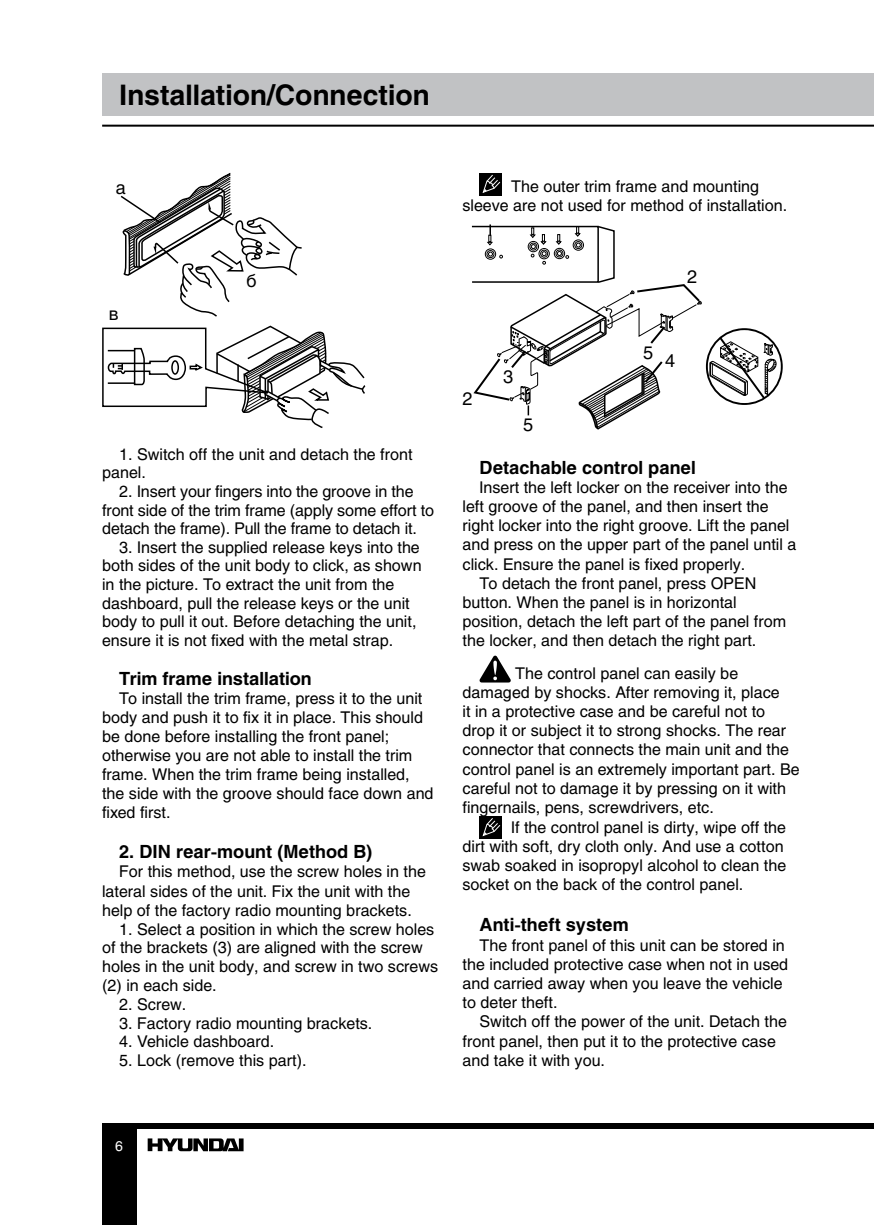
<style>
.page{position:relative;width:874px;height:1225px;background:#fff}
.page>*{position:absolute;margin:0;border:0;box-sizing:border-box;transform-origin:0 0}
.t1{font:700 28px "Helios";color:#000}
.t2{font:700 18px "Helios";color:#000}
.t3{font:18px "Helios";color:#000}
.t4{font:16px/19.2px "Helios";color:#000}
.t5{font:14px "Helios";color:#fff}
</style>
<div class="page">
<hr style="left:102px;top:125px;width:771px;height:2px;background:#000">
<div style="left:102px;top:1122px;width:771px;height:6px;background:#000"></div>
<div style="left:102px;top:1123px;width:34px;height:102px;background:#000"></div>
<div style="left:102px;top:74px;width:771px;height:42px;background:#c1c2c4"></div>
<svg style="left:148px;top:1138px;width:95px;height:13px"></svg>
<svg style="left:102px;top:325px;width:264px;height:103px"></svg>
<svg style="left:120px;top:173px;width:182px;height:144px"></svg>
<div style="left:479px;top:173px;width:23px;height:23px;background:#000"></div>
<svg style="left:482px;top:174px;width:19px;height:19px"></svg>
<svg style="left:471px;top:224px;width:311px;height:206px"></svg>
<svg style="left:479px;top:655px;width:31px;height:27px"></svg>
<div style="left:479px;top:816px;width:23px;height:23px;background:#000"></div>
<svg style="left:482px;top:818px;width:19px;height:19px"></svg>
<h1 class="t1" style="left:119px;top:79px;width:312px">Installation/Connection</h1>
<p class="t3" style="left:116px;top:177px;width:12px">а</p>
<p class="t3" style="left:109px;top:303px;width:11px">в</p>
<p class="t3" style="left:246px;top:270px;width:12px">б</p>
<p class="t4" style="left:102px;top:445px;width:312px;line-height:18.6px;text-indent:17px">1. Switch off the unit and detach the front panel.</p>
<p class="t4" style="left:102px;top:482px;width:333px;line-height:18.6px;text-indent:17px">2. Insert your fingers into the groove in the front side of the trim frame (apply some effort to detach the frame). Pull the frame to detach it.</p>
<p class="t4" style="left:102px;top:538px;width:321px;line-height:18.6px;text-indent:17px">3. Insert the supplied release keys into the both sides of the unit body to click, as shown in the picture. To extract the unit from the dashboard, pull the release keys or the unit body to pull it out. Before detaching the unit, ensure it is not fixed with the metal strap.</p>
<p class="t2" style="left:119px;top:668px;width:194px">Trim frame installation</p>
<p class="t4" style="left:102px;top:689px;width:333px;text-indent:17px">To install the trim frame, press it to the unit body and push it to fix it in place. This should be done before installing the front panel; otherwise you are not able to install the trim frame. When the trim frame being installed, the side with the groove should face down and fixed first.</p>
<p class="t2" style="left:119px;top:841px;width:254px">2. DIN rear-mount (Method B)</p>
<p class="t4" style="left:102px;top:862px;width:325px;text-indent:17px">For this method, use the screw holes in the lateral sides of the unit. Fix the unit with the help of the factory radio mounting brackets.</p>
<p class="t4" style="left:102px;top:919px;width:337px;text-indent:17px">1. Select a position in which the screw holes of the brackets (3) are aligned with the screw holes in the unit body, and screw in two screws (2) in each side.</p>
<p class="t4" style="left:119px;top:994px;width:69px">2. Screw.</p>
<p class="t4" style="left:119px;top:1013px;width:255px">3. Factory radio mounting brackets.</p>
<p class="t4" style="left:119px;top:1032px;width:156px">4. Vehicle dashboard.</p>
<p class="t4" style="left:119px;top:1050px;width:189px">5. Lock (remove this part).</p>
<p class="t4" style="left:462px;top:176px;width:326px;text-indent:49px">The outer trim frame and mounting sleeve are not used for method of installation.</p>
<p class="t3" style="left:462px;top:387px;width:12px">2</p>
<p class="t3" style="left:503px;top:366px;width:12px">3</p>
<p class="t3" style="left:522px;top:414px;width:12px">5</p>
<p class="t3" style="left:686px;top:266px;width:12px">2</p>
<p class="t3" style="left:643px;top:341px;width:12px">5</p>
<p class="t3" style="left:664px;top:350px;width:12px">4</p>
<p class="t2" style="left:479px;top:457px;width:217px">Detachable control panel</p>
<p class="t4" style="left:479px;top:477px;width:309px">Insert the left locker on the receiver into the</p>
<p class="t4" style="left:462px;top:496px;width:307px">left groove of the panel, and then insert the</p>
<p class="t4" style="left:462px;top:516px;width:328px">right locker into the right groove. Lift the panel</p>
<p class="t4" style="left:462px;top:535px;width:335px">and press on the upper part of the panel until a</p>
<p class="t4" style="left:462px;top:554px;width:284px">click. Ensure the panel is fixed properly.</p>
<p class="t4" style="left:479px;top:573px;width:278px">To detach the front panel, press OPEN</p>
<p class="t4" style="left:462px;top:592px;width:275px">button. When the panel is in horizontal</p>
<p class="t4" style="left:462px;top:612px;width:325px">position, detach the left part of the panel from</p>
<p class="t4" style="left:462px;top:631px;width:295px">the locker, and then detach the right part.</p>
<p class="t4" style="left:462px;top:663px;width:338px;text-indent:53px">The control panel can easily be damaged by shocks. After removing it, place<br>it in a protective case and be careful not to drop it or subject it to strong shocks. The rear connector that connects the main unit and the control panel is an extremely important part. Be careful not to damage it by pressing on it with fingernails, pens, screwdrivers, etc.</p>
<p class="t4" style="left:462px;top:817px;width:325px;text-indent:49px">If the control panel is dirty, wipe off the dirt with soft, dry cloth only. And use a cotton swab soaked in isopropyl alcohol to clean the socket on the back of the control panel.</p>
<p class="t2" style="left:479px;top:914px;width:151px">Anti-theft system</p>
<p class="t4" style="left:462px;top:935px;width:327px;text-indent:17px">The front panel of this unit can be stored in the included protective case when not in used and carried away when you leave the vehicle to deter theft.</p>
<p class="t4" style="left:462px;top:1012px;width:326px;text-indent:17px">Switch off the power of the unit. Detach the front panel, then put it to the protective case and take it with you.</p>
<p class="t5" style="left:115px;top:1138px;width:9px">6</p>
</div>
